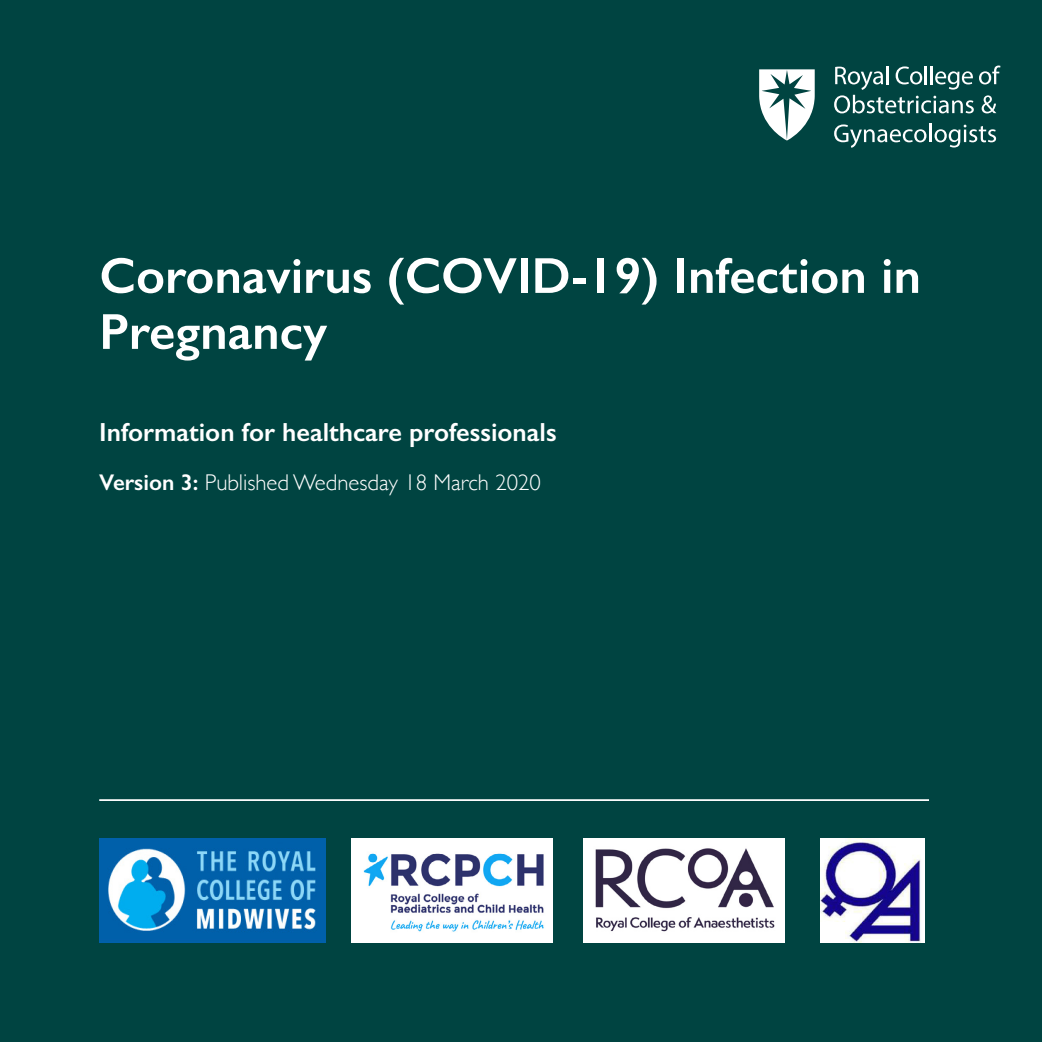
<style>
.page{position:relative;width:1042px;height:1042px;background:#004441}
.page>*{position:absolute;margin:0;border:0;box-sizing:border-box;transform-origin:0 0}
.t1{font:600 50.75px/56px "Gill Sans";color:#fff}
.t2{font:600 26.25px "Gill Sans";color:#fff}
.t3{font:300 22.75px "Gill Sans";color:#fff}
.s1{font-weight:600}
</style>
<div class="page">
<svg style="left:834px;top:66px;width:166px;height:47px"></svg>
<svg style="left:834px;top:124px;width:162px;height:24px"></svg>
<svg style="left:759px;top:69px;width:56px;height:72px"></svg>
<img style="left:352px;top:838px;width:201px;height:105px">
<img style="left:99px;top:838px;width:226px;height:105px">
<img style="left:584px;top:838px;width:201px;height:105px">
<img style="left:820px;top:838px;width:104px;height:105px">
<hr style="left:99px;top:799px;width:830px;height:2px;background:#fff">
<p class="t1" style="left:99px;top:247px;width:823px">Coronavirus (COVID-19) Infection in<br>Pregnancy</p>
<p class="t2" style="left:99px;top:416px;width:459px">Information for healthcare professionals</p>
<p class="t3" style="left:99px;top:464px;width:443px"><span class="s1">Version 3:</span> Published Wednesday 18 March 2020</p>
</div>
